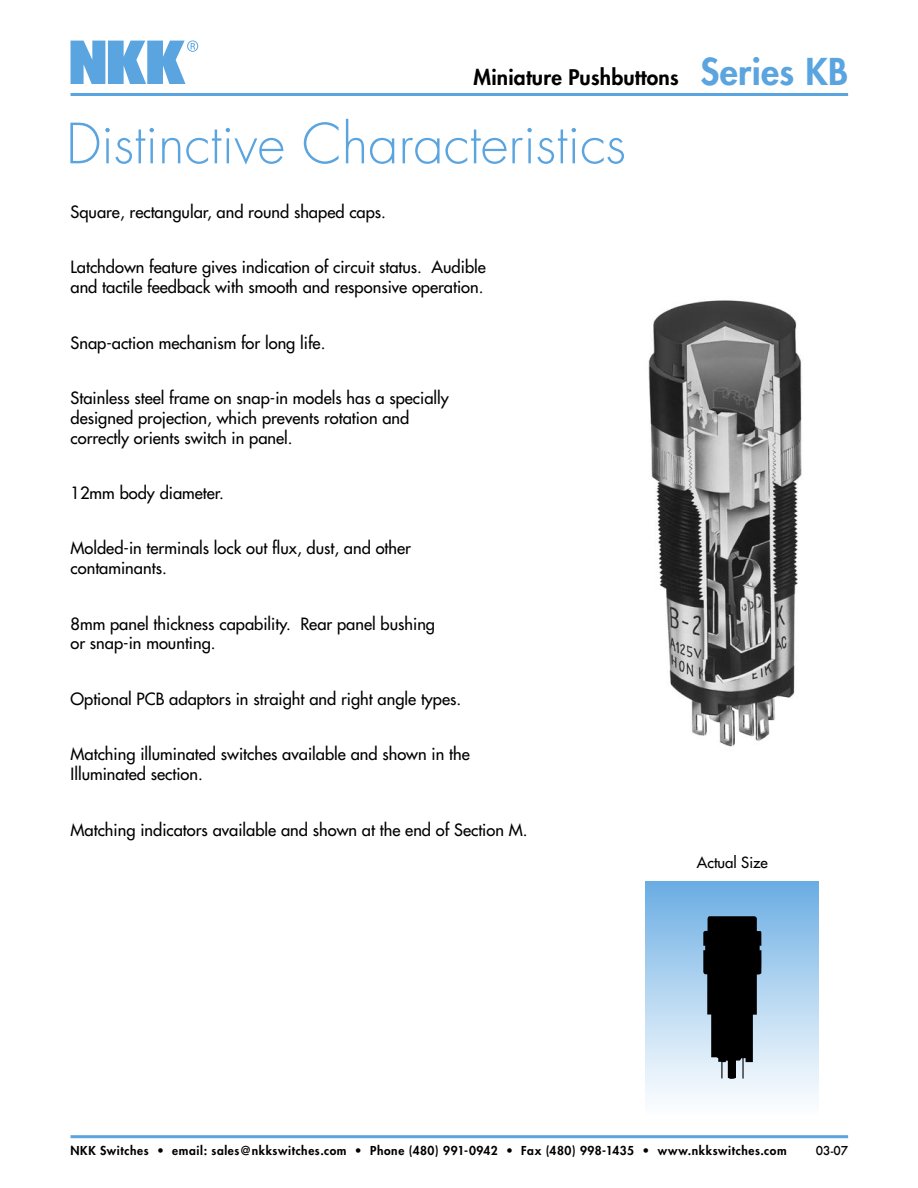
<style>
.page{position:relative;width:918px;height:1188px;background:#fff}
.page>*{position:absolute;margin:0;border:0;box-sizing:border-box;transform-origin:0 0}
.t1{font:300 54px "Futura Std";color:#5aa4e0}
.t2{font:800 21px "Futura Std";letter-spacing:.01em;color:#000}
.t3{font:500 16.5px/19.8px "Futura Std";color:#000}
.t4{font:500 15px "Futura Std";color:#000}
.t5{font:800 12px "Futura Std";letter-spacing:.045em;color:#000}
.t6{font:500 12px "Futura";color:#000}
.s1{font-size:36px;color:#5aa4e0}
</style>
<div class="page">
<hr style="left:71px;top:93px;width:777px;height:3px;background:#5aa4e0">
<hr style="left:71px;top:1135px;width:777px;height:3px;background:#5aa4e0">
<svg style="left:71px;top:40px;width:127px;height:44px"></svg>
<div style="left:646px;top:881px;width:173px;height:233px;background:linear-gradient(to bottom,#6daee4,#fff)"></div>
<svg style="left:703px;top:916px;width:58px;height:163px;background:#2f3438"></svg>
<img style="left:648px;top:300px;width:154px;height:447px">
<p class="t2" style="left:474px;top:64px;width:376px">Miniature Pushbuttons <span class="s1">Series KB</span></p>
<h1 class="t1" style="left:66px;top:111px;width:562px">Distinctive Characteristics</h1>
<p class="t3" style="left:71px;top:202px;width:317px">Square, rectangular, and round shaped caps.</p>
<p class="t3" style="left:71px;top:257px;width:417px">Latchdown feature gives indication of circuit status. Audible and tactile feedback with smooth and responsive operation.</p>
<p class="t3" style="left:71px;top:333px;width:256px">Snap-action mechanism for long life.</p>
<p class="t3" style="left:71px;top:388px;width:380px">Stainless steel frame on snap-in models has a specially designed projection, which prevents rotation and correctly orients switch in panel.</p>
<p class="t3" style="left:71px;top:483px;width:155px">12mm body diameter.</p>
<p class="t3" style="left:71px;top:539px;width:342px">Molded-in terminals lock out flux, dust, and other contaminants.</p>
<p class="t3" style="left:71px;top:614px;width:366px">8mm panel thickness capability. Rear panel bushing or snap-in mounting.</p>
<p class="t3" style="left:71px;top:689px;width:392px">Optional PCB adaptors in straight and right angle types.</p>
<p class="t3" style="left:71px;top:744px;width:401px">Matching illuminated switches available and shown in the<br>Illuminated section.</p>
<p class="t3" style="left:71px;top:820px;width:459px">Matching indicators available and shown at the end of Section M.</p>
<p class="t4" style="left:697px;top:853px;width:73px">Actual Size</p>
<p class="t5" style="left:71px;top:1143px;width:718px">NKK Switches • email: sales@nkkswitches.com • Phone (480) 991-0942 • Fax (480) 998-1435 • www.nkkswitches.com</p>
<p class="t6" style="left:816px;top:1142px;width:34px">03-07</p>
</div>
